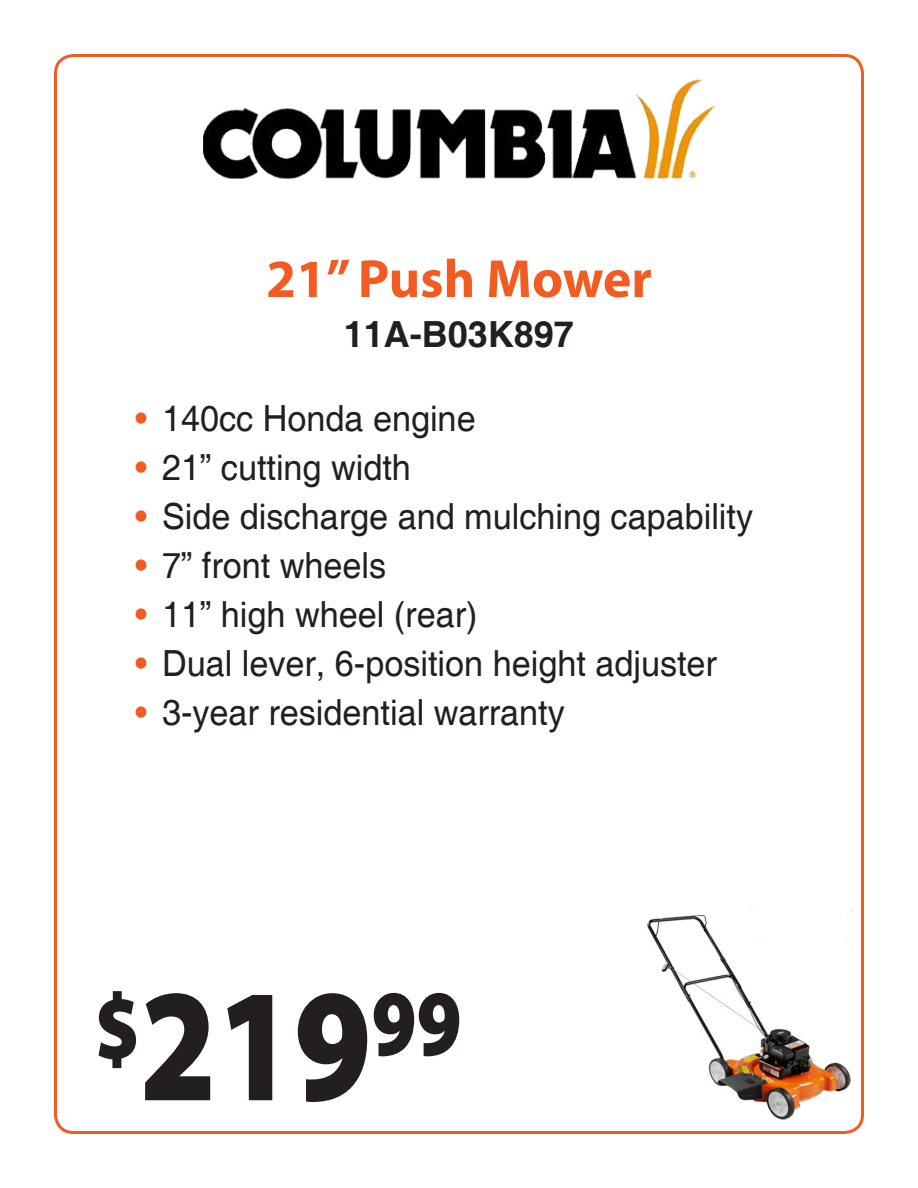
<style>
.page{position:relative;width:918px;height:1188px;background:#fff}
.page>*{position:absolute;margin:0;border:0;box-sizing:border-box;transform-origin:0 0}
.Pricing{font:900 94.5px "Myriad Pro";color:#231f20;scale:.83 1}
.Product{font:700 54px "Myriad Pro";color:#f25b21}
.Bullets{font:36px "Helvetica";color:#231f20;scale:.95 1}
.Model{font:700 36px "Helvetica";color:#231f20}
.s1{color:#f25b21}
.s2{font-size:162px}
</style>
<div class="page">
<img style="left:203px;top:78px;width:513px;height:101px">
<img style="left:647px;top:908px;width:206px;height:212px">
<p class="Product" style="left:266px;top:244px;width:387px">21” Push Mower</p>
<p class="Model" style="left:344px;top:312px;width:232px">11A-B03K897</p>
<p class="Bullets" style="left:135px;top:398px;width:360px"><span class="s1">•</span> 140cc Honda engine</p>
<p class="Bullets" style="left:135px;top:447px;width:292px"><span class="s1">•</span> 21” cutting width</p>
<p class="Bullets" style="left:135px;top:496px;width:652px"><span class="s1">•</span> Side discharge and mulching capability</p>
<p class="Bullets" style="left:135px;top:545px;width:266px"><span class="s1">•</span> 7” front wheels</p>
<p class="Bullets" style="left:135px;top:594px;width:362px"><span class="s1">•</span> 11” high wheel (rear)</p>
<p class="Bullets" style="left:135px;top:643px;width:614px"><span class="s1">•</span> Dual lever, 6-position height adjuster</p>
<p class="Bullets" style="left:135px;top:692px;width:454px"><span class="s1">•</span> 3-year residential warranty</p>
<p class="Pricing" style="left:94px;top:960px;width:444px">$<span class="s2">219</span>99</p>
</div>
